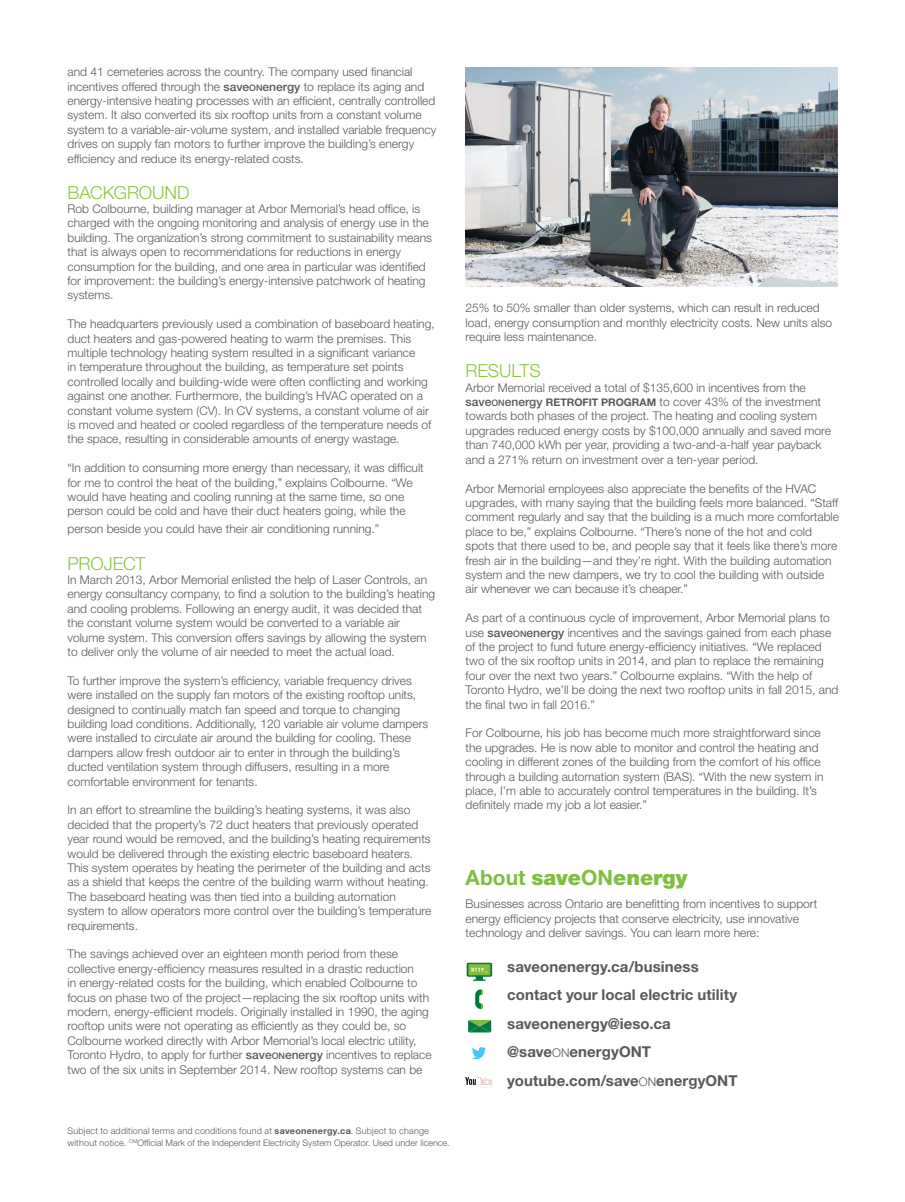
<style>
.page{position:relative;width:905px;height:1202px;background:#fff}
.page>*{position:absolute;margin:0;border:0;box-sizing:border-box;transform-origin:0 0}
.t1{font:900 21px "Helvetica Neue LT Std";color:#81bd41}
.Subhead{font:300 18px "Helvetica Neue LT Std";letter-spacing:-.005em;color:#8dc73f}
.t2{font:700 15px "Helvetica Neue LT Std";letter-spacing:.005em;color:#58595b}
.t3{font:300 12px/14.4px "Helvetica Neue LT Std";color:#58595b}
.t4{font:300 9px "Helvetica Neue LT Std";color:#58595b}
.t5{font:300 9px "Helvetica Neue LT Std";letter-spacing:.025em;color:#58595b}
.s1{font-weight:500}
.s2{font-weight:500;font-size:9px}
.s3{font-weight:700}
.s4{font-weight:700;font-size:10.5px}
.s5{font-weight:300;font-size:12px}
</style>
<div class="page">
<img style="left:465px;top:68px;width:372px;height:218px">
<svg style="left:468px;top:1020px;width:23px;height:12px"></svg>
<svg style="left:466px;top:962px;width:26px;height:47px"></svg>
<svg style="left:472px;top:1047px;width:14px;height:12px"></svg>
<svg style="left:465px;top:1077px;width:27px;height:10px"></svg>
<p class="t3" style="left:68px;top:64px;width:370px">and 41 cemeteries across the country. The company used financial incentives offered through the <span class="s1">save</span><span class="s2">ON</span><span class="s1">energy</span> to replace its aging and energy-intensive heating processes with an efficient, centrally controlled system. It also converted its six rooftop units from a constant volume system to a variable-air-volume system, and installed variable frequency drives on supply fan motors to further improve the building’s energy efficiency and reduce its energy-related costs.</p>
<p class="Subhead" style="left:68px;top:181px;width:123px">BACKGROUND</p>
<p class="t3" style="left:68px;top:201px;width:366px">Rob Colbourne, building manager at Arbor Memorial’s head office, is charged with the ongoing monitoring and analysis of energy use in the building. The organization’s strong commitment to sustainability means that is always open to recommendations for reductions in energy consumption for the building, and one area in particular was identified for improvement: the building’s energy-intensive patchwork of heating systems.</p>
<p class="t3" style="left:68px;top:316px;width:368px">The headquarters previously used a combination of baseboard heating, duct heaters and gas-powered heating to warm the premises. This multiple technology heating system resulted in a significant variance<br>in temperature throughout the building, as temperature set points controlled locally and building-wide were often conflicting and working against one another. Furthermore, the building’s HVAC operated on a constant volume system (CV). In CV systems, a constant volume of air is moved and heated or cooled regardless of the temperature needs of the space, resulting in considerable amounts of energy wastage.</p>
<p class="t3" style="left:68px;top:460px;width:358px">“In addition to consuming more energy than necessary, it was difficult for me to control the heat of the building,” explains Colbourne. “We would have heating and cooling running at the same time, so one person could be cold and have their duct heaters going, while the</p>
<p class="t3" style="left:68px;top:522px;width:313px">person beside you could have their air conditioning running.”</p>
<p class="Subhead" style="left:68px;top:552px;width:79px">PROJECT</p>
<p class="t3" style="left:68px;top:572px;width:369px">In March 2013, Arbor Memorial enlisted the help of Laser Controls, an energy consultancy company, to find a solution to the building’s heating and cooling problems. Following an energy audit, it was decided that the constant volume system would be converted to a variable air volume system. This conversion offers savings by allowing the system to deliver only the volume of air needed to meet the actual load.</p>
<p class="t3" style="left:68px;top:673px;width:362px">To further improve the system’s efficiency, variable frequency drives were installed on the supply fan motors of the existing rooftop units, designed to continually match fan speed and torque to changing building load conditions. Additionally, 120 variable air volume dampers were installed to circulate air around the building for cooling. These dampers allow fresh outdoor air to enter in through the building’s ducted ventilation system through diffusers, resulting in a more comfortable environment for tenants.</p>
<p class="t3" style="left:68px;top:802px;width:365px">In an effort to streamline the building’s heating systems, it was also decided that the property’s 72 duct heaters that previously operated year round would be removed, and the building’s heating requirements would be delivered through the existing electric baseboard heaters.<br>This system operates by heating the perimeter of the building and acts as a shield that keeps the centre of the building warm without heating.<br>The baseboard heating was then tied into a building automation system to allow operators more control over the building’s temperature requirements.</p>
<p class="t3" style="left:68px;top:946px;width:365px">The savings achieved over an eighteen month period from these collective energy-efficiency measures resulted in a drastic reduction<br>in energy-related costs for the building, which enabled Colbourne to focus on phase two of the project—replacing the six rooftop units with modern, energy-efficient models. Originally installed in 1990, the aging rooftop units were not operating as efficiently as they could be, so Colbourne worked directly with Arbor Memorial’s local electric utility, Toronto Hydro, to apply for further <span class="s1">save</span><span class="s2">ON</span><span class="s1">energy</span> incentives to replace two of the six units in September 2014. New rooftop systems can be</p>
<p class="t5" style="left:68px;top:1125px;width:363px">Subject to additional terms and conditions found at <span class="s3">saveonenergy.ca</span>. Subject to change</p>
<p class="t4" style="left:68px;top:1137px;width:384px">without notice. <sup>OM</sup>Official Mark of the Independent Electricity System Operator. Used under licence.</p>
<p class="t3" style="left:465px;top:301px;width:368px">25% to 50% smaller than older systems, which can result in reduced load, energy consumption and monthly electricity costs. New units also require less maintenance.</p>
<p class="Subhead" style="left:465px;top:360px;width:77px">RESULTS</p>
<p class="t3" style="left:465px;top:380px;width:367px">Arbor Memorial received a total of $135,600 in incentives from the <span class="s1">save</span><span class="s2">ON</span><span class="s1">energy</span> <span class="s4">RETROFIT PROGRAM</span> to cover 43% of the investment towards both phases of the project. The heating and cooling system upgrades reduced energy costs by $100,000 annually and saved more than 740,000 kWh per year, providing a two-and-a-half year payback and a 271% return on investment over a ten-year period.</p>
<p class="t3" style="left:465px;top:481px;width:375px">Arbor Memorial employees also appreciate the benefits of the HVAC upgrades, with many saying that the building feels more balanced. “Staff comment regularly and say that the building is a much more comfortable place to be,” explains Colbourne. “There’s none of the hot and cold spots that there used to be, and people say that it feels like there’s more fresh air in the building—and they’re right. With the building automation system and the new dampers, we try to cool the building with outside air whenever we can because it’s cheaper.”</p>
<p class="t3" style="left:465px;top:610px;width:374px">As part of a continuous cycle of improvement, Arbor Memorial plans to use <span class="s1">save</span><span class="s2">ON</span><span class="s1">energy</span> incentives and the savings gained from each phase of the project to fund future energy-efficiency initiatives. “We replaced two of the six rooftop units in 2014, and plan to replace the remaining four over the next two years.” Colbourne explains. “With the help of Toronto Hydro, we’ll be doing the next two rooftop units in fall 2015, and the final two in fall 2016.”</p>
<p class="t3" style="left:465px;top:725px;width:359px">For Colbourne, his job has become much more straightforward since the upgrades. He is now able to monitor and control the heating and cooling in different zones of the building from the comfort of his office through a building automation system (BAS). “With the new system in place, I’m able to accurately control temperatures in the building. It’s definitely made my job a lot easier.”</p>
<p class="t1" style="left:465px;top:865px;width:223px"><span class="s3">About</span> save<span class="s3">ON</span>energy</p>
<p class="t3" style="left:465px;top:896px;width:353px">Businesses across Ontario are benefitting from incentives to support energy efficiency projects that conserve electricity, use innovative technology and deliver savings. You can learn more here:</p>
<p class="t2" style="left:507px;top:957px;width:193px">saveonenergy.ca/business</p>
<p class="t2" style="left:507px;top:985px;width:231px">contact your local electric utility</p>
<p class="t2" style="left:507px;top:1014px;width:165px">saveonenergy@ieso.ca</p>
<p class="t2" style="left:507px;top:1042px;width:145px">@save<span class="s5">ON</span>energyONT</p>
<p class="t2" style="left:507px;top:1071px;width:232px">youtube.com/save<span class="s5">ON</span>energyONT</p>
</div>
